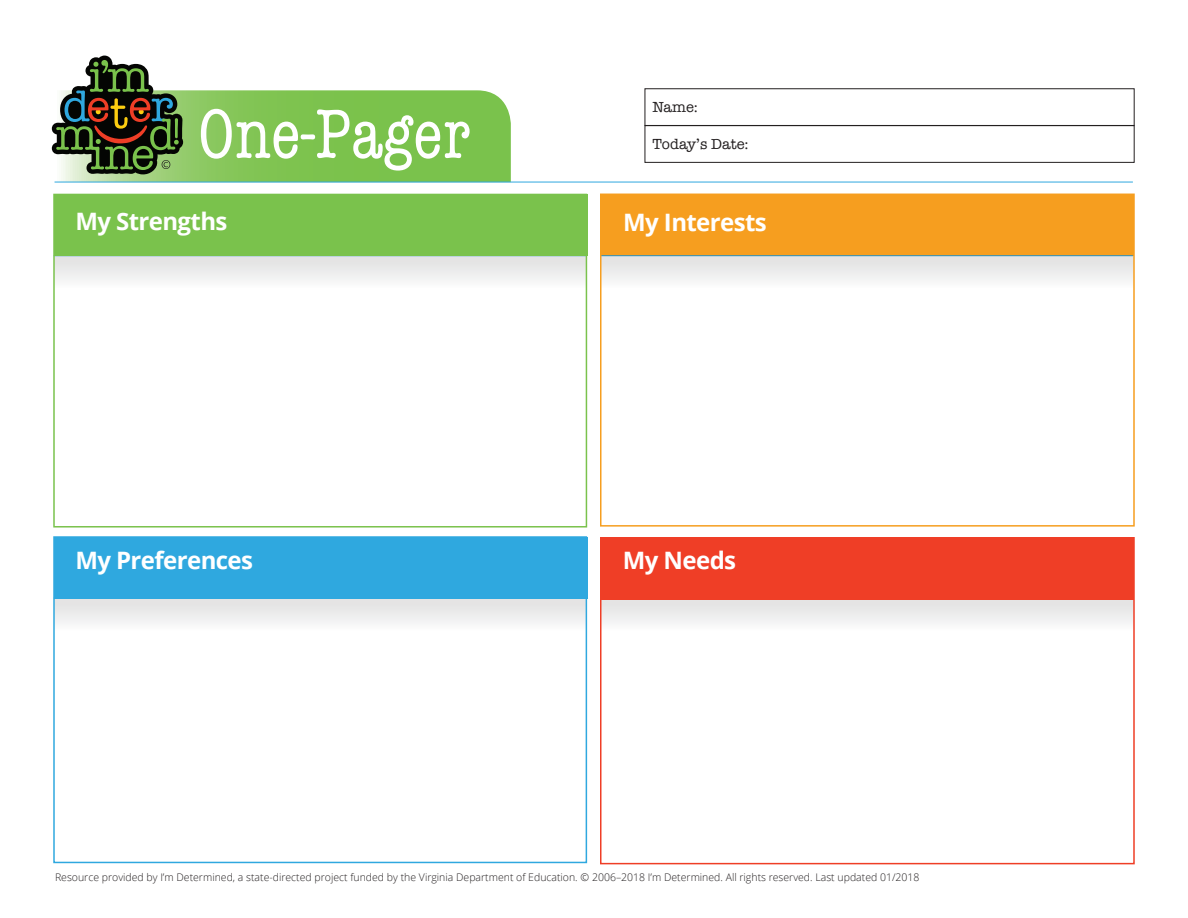
<style>
.page{position:relative;width:1188px;height:918px;background:#fff}
.page>*{position:absolute;margin:0;border:0;box-sizing:border-box;transform-origin:0 0}
.t1{font:condensed 72px "American Typewriter";color:#fff}
.t2{font:700 24px "Open Sans";letter-spacing:-.025em;color:#fff}
.t3{font:15px "American Typewriter";color:#231f20}
.t4{font:300 10.5px "Open Sans";color:#231f20}
</style>
<div class="page">
<div style="left:601px;top:194px;width:533px;height:62px;background:#f69e1f"></div>
<svg style="left:603px;top:599px;width:529px;height:24px"></svg>
<svg style="left:56px;top:599px;width:528px;height:24px"></svg>
<div style="left:54px;top:256px;width:533px;height:36px;background:linear-gradient(to bottom,#e0dfdf,#feffff)"></div>
<hr style="left:600px;top:255px;width:533px;height:1px;background:#2fa8df">
<div style="left:601px;top:256px;width:533px;height:36px;background:linear-gradient(to bottom,#e0dfdf,#feffff)"></div>
<div style="left:54px;top:194px;width:533px;height:62px;background:#7ac24c"></div>
<div style="left:53px;top:536px;width:534px;height:327px;border:2px solid #2fa8df"></div>
<div style="left:600px;top:537px;width:535px;height:327px;border:2px solid #ef3e26"></div>
<div style="left:54px;top:537px;width:533px;height:62px;background:#2fa8df"></div>
<div style="left:600px;top:194px;width:535px;height:333px;border:2px solid #f69e1f"></div>
<div style="left:601px;top:538px;width:533px;height:61px;background:#ef3e26"></div>
<hr style="left:55px;top:182px;width:1078px;height:1px;background:#2fa8df">
<div style="left:645px;top:125px;width:489px;height:38px;border:1px solid #231f20"></div>
<svg style="left:52px;top:56px;width:459px;height:126px"></svg>
<h1 class="t1" style="left:198px;top:80px;width:275px">One-Pager</h1>
<h2 class="t2" style="left:75px;top:204px;width:154px">My Strengths</h2>
<h3 class="t3" style="left:653px;top:96px;width:47px">Name:</h3>
<h3 class="t3" style="left:653px;top:133px;width:98px">Today’s Date:</h3>
<h2 class="t2" style="left:623px;top:205px;width:145px">My Interests</h2>
<h2 class="t2" style="left:75px;top:543px;width:179px">My Preferences</h2>
<h2 class="t2" style="left:623px;top:544px;width:115px">My Needs</h2>
<p class="t4" style="left:55px;top:870px;width:866px">Resource provided by I’m Determined, a state-directed project funded by the Virginia Department of Education. © 2006–2018 I’m Determined. All rights reserved. Last updated 01/2018</p>
</div>
